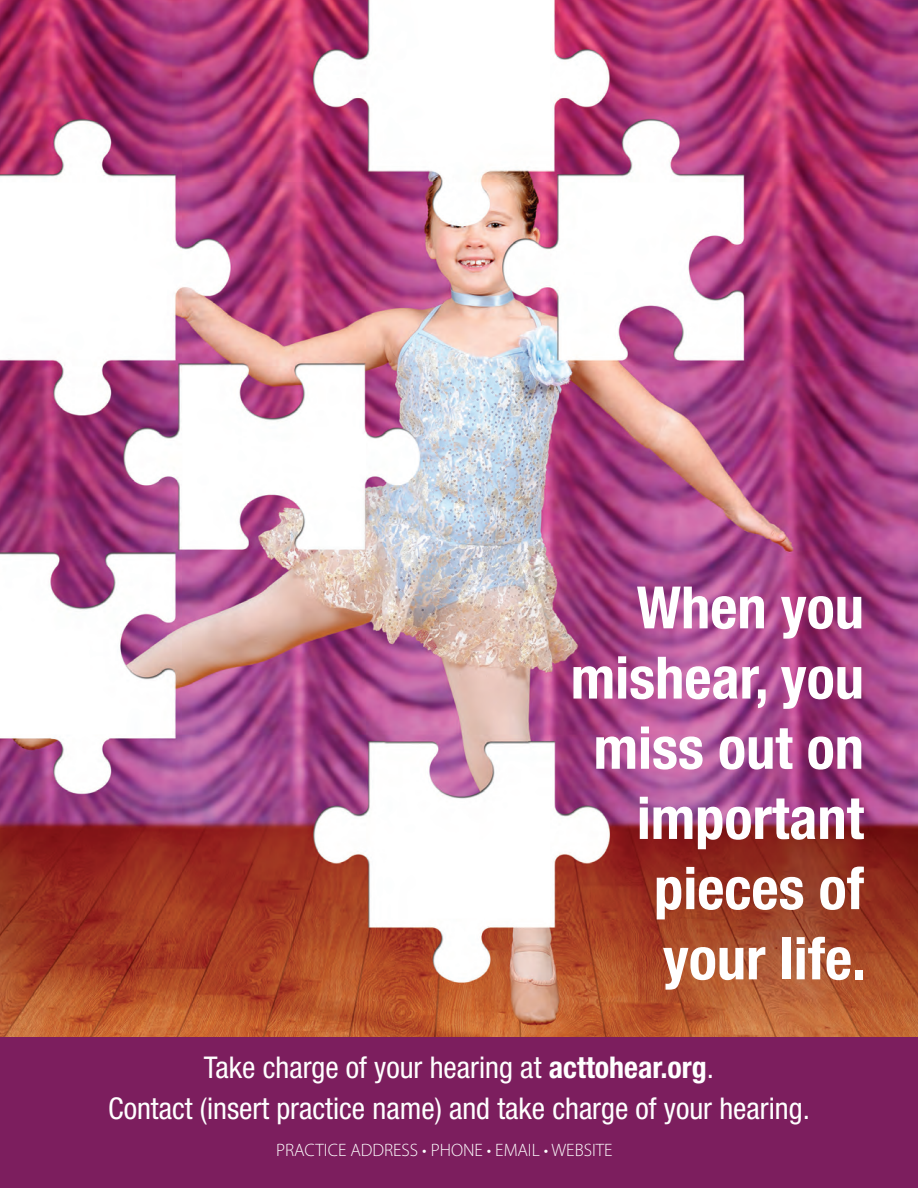
<style>
.page{position:relative;width:918px;height:1188px;background:#fff}
.page>*{position:absolute;margin:0;border:0;box-sizing:border-box;transform-origin:0 0}
.t1{font:700 condensed 58.5px/70.2px "Helvetica Neue LT Std";color:#fff;text-align:right}
.t2{font:condensed 30px/40.5px "Helvetica Neue LT Std";color:#fff;text-align:center}
.t3{font:300 18px "Myriad Pro";color:#fff}
.s1{font-weight:700}
</style>
<div class="page">
<img style="left:0;top:0;width:918px;height:1188px">
<div style="left:1px;top:1038px;width:917px;height:150px;background:#7c1e5e"></div>
<p class="t1" style="left:571px;top:572px;width:297px">When you mishear, you miss out on important pieces of your life.</p>
<p class="t2" style="left:108px;top:1047px;width:703px">Take charge of your hearing at <span class="s1">acttohear.org</span>.<br>Contact (insert practice name) and take charge of your hearing.</p>
<p class="t3" style="left:276px;top:1139px;width:338px">PRACTICE ADDRESS • PHONE • EMAIL • WEBSITE</p>
</div>
